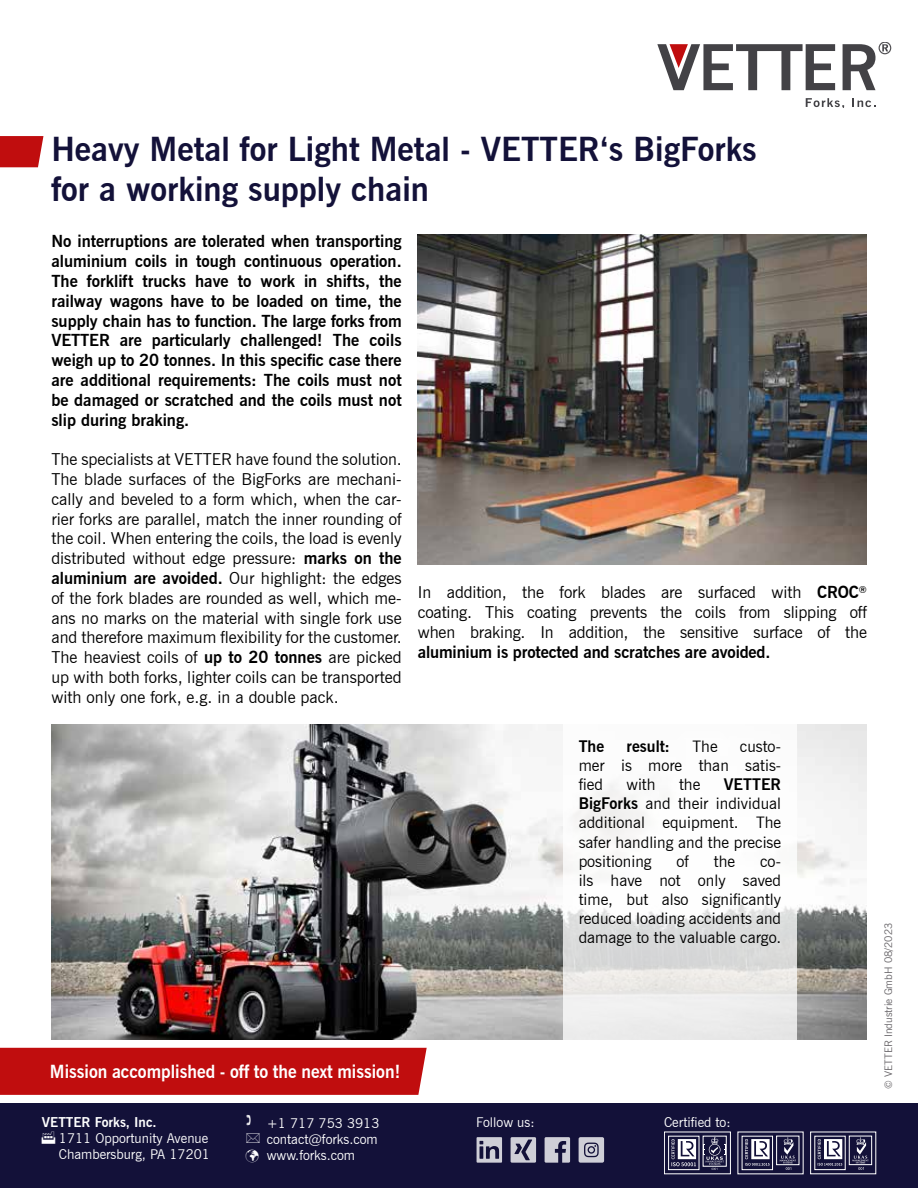
<style>
.page{position:relative;width:918px;height:1188px;background:#fff}
.page>*{position:absolute;margin:0;border:0;box-sizing:border-box;transform-origin:0 0}
.t1{font:700 33px/39.6px "News Gothic BT";color:#131139}
.t2{font:700 18px "News Gothic BT";color:#fff}
.t3{font:16.5px/19.8px "News Gothic BT";color:#000;text-align:justify}
.t4{font:700 16.5px/19.8px "News Gothic BT";color:#000;text-align:justify}
.t5{font:15.9px/19px "News Gothic BT";color:#000;text-align:justify}
.t6{font:700 15.9px "News Gothic BT";color:#000}
.t7{font:13.5px/16.2px "News Gothic BT";color:#fff}
.t8{font:700 13.5px "News Gothic BT";color:#fff}
.t9{font:10.5px "News Gothic BT";color:#69666a}
.s1{font-weight:700}
</style>
<div class="page">
<svg style="left:806px;top:98px;width:38px;height:10px"></svg>
<svg style="left:853px;top:98px;width:23px;height:9px"></svg>
<svg style="left:843px;top:43px;width:48px;height:47px"></svg>
<svg style="left:657px;top:44px;width:178px;height:46px"></svg>
<div style="left:0;top:1103px;width:918px;height:85px;background:#131139"></div>
<svg style="left:477px;top:1137px;width:25px;height:26px"></svg>
<svg style="left:545px;top:1137px;width:25px;height:26px"></svg>
<svg style="left:511px;top:1137px;width:25px;height:26px"></svg>
<svg style="left:579px;top:1137px;width:25px;height:26px"></svg>
<div style="left:664px;top:1132px;width:67px;height:42px;border:1px solid #fff"></div>
<div style="left:668px;top:1136px;width:31px;height:34px;border:1px solid #fff"></div>
<div style="left:703px;top:1136px;width:24px;height:30px;border:1px solid #fff"></div>
<svg style="left:703px;top:1137px;width:23px;height:33px"></svg>
<svg style="left:671px;top:1139px;width:25px;height:27px"></svg>
<div style="left:849px;top:1136px;width:23px;height:29px;border:1px solid #fff"></div>
<svg style="left:852px;top:1137px;width:17px;height:33px"></svg>
<svg style="left:818px;top:1139px;width:24px;height:27px"></svg>
<div style="left:776px;top:1136px;width:23px;height:29px;border:1px solid #fff"></div>
<svg style="left:780px;top:1137px;width:16px;height:33px"></svg>
<div style="left:742px;top:1136px;width:31px;height:34px;border:1px solid #fff"></div>
<svg style="left:745px;top:1139px;width:25px;height:27px"></svg>
<svg style="left:0;top:136px;width:43px;height:31px"></svg>
<img style="left:418px;top:235px;width:449px;height:329px">
<img style="left:51px;top:724px;width:815px;height:315px">
<svg style="left:563px;top:724px;width:233px;height:315px"></svg>
<div style="left:0;top:1048px;width:427px;height:47px;background:#c00d0e"></div>
<h1 class="t1" style="left:51px;top:129px;width:707px">Heavy Metal for Light Metal - VETTER‘s BigForks for a working supply chain</h1>
<p class="t4" style="left:51px;top:232px;width:352px">No interruptions are tolerated when transporting aluminium coils in tough continuous operation.<br>The forklift trucks have to work in shifts, the railway wagons have to be loaded on time, the supply chain has to function. The large forks from VETTER are particularly challenged! The coils weigh up to 20 tonnes. In this specific case there are additional requirements: The coils must not be damaged or scratched and the coils must not slip during braking.</p>
<p class="t3" style="left:51px;top:449px;width:352px">The specialists at VETTER have found the solution.<br>The blade surfaces of the BigForks are mechani&shy;cally and beveled to a form which, when the car&shy;rier forks are parallel, match the inner rounding of the coil. When entering the coils, the load is evenly distributed without edge pressure: <span class="s1">marks on the aluminium are avoided.</span> Our highlight: the edges of the fork blades are rounded as well, which me&shy;ans no marks on the material with single fork use and therefore maximum flexibility for the customer.<br>The heaviest coils of <span class="s1">up to 20 tonnes</span> are picked up with both forks, lighter coils can be transported with only one fork, e.g. in a double pack.</p>
<p class="t3" style="left:418px;top:582px;width:451px">In addition, the fork blades are surfaced with <span class="s1">CROC</span><sup>® </sup>coating. This coating prevents the coils from slipping off when braking. In addition, the sensitive surface of the</p>
<p class="t4" style="left:418px;top:642px;width:354px">aluminium is protected and scratches are avoided.</p>
<p class="t2" style="left:50px;top:1060px;width:352px">Mission accomplished - off to the next mission!</p>
<p class="t6" style="left:579px;top:737px;width:27px">The</p>
<p class="t6" style="left:627px;top:737px;width:45px">result:</p>
<p class="t5" style="left:693px;top:737px;width:27px">The</p>
<p class="t5" style="left:579px;top:737px;width:204px;text-indent:161px">custo&shy;mer is more than satis&shy;fied</p>
<p class="t5" style="left:626px;top:775px;width:31px">with</p>
<p class="t5" style="left:679px;top:775px;width:23px">the</p>
<p class="t5" style="left:579px;top:775px;width:204px;text-indent:145px"><span class="s1">VETTER BigForks</span> and their individual additional equipment. The safer handling and the precise positioning</p>
<p class="t5" style="left:677px;top:851px;width:14px">of</p>
<p class="t5" style="left:714px;top:851px;width:23px">the</p>
<p class="t5" style="left:579px;top:851px;width:204px;text-indent:182px">co&shy;ils have not only saved time, but also significantly reduced loading accidents and damage to the valuable cargo.</p>
<p class="t8" style="left:42px;top:1114px;width:116px">VETTER Forks, Inc.</p>
<p class="t7" style="left:59px;top:1130px;width:153px">1711 Opportunity Avenue<br>Chambersburg, PA 17201</p>
<p class="t7" style="left:267px;top:1115px;width:114px">+1 717 753 3913</p>
<p class="t7" style="left:476px;top:1114px;width:60px">Follow us:</p>
<p class="t7" style="left:664px;top:1114px;width:68px">Certified to:</p>
<p class="t7" style="left:267px;top:1131px;width:113px">contact@forks.com</p>
<p class="t7" style="left:245px;top:1147px;width:111px">✓ www.forks.com</p>
<p class="t9" style="left:882px;top:1089px;width:168px;rotate:-90deg">© VETTER Industrie GmbH 08/2023</p>
</div>
